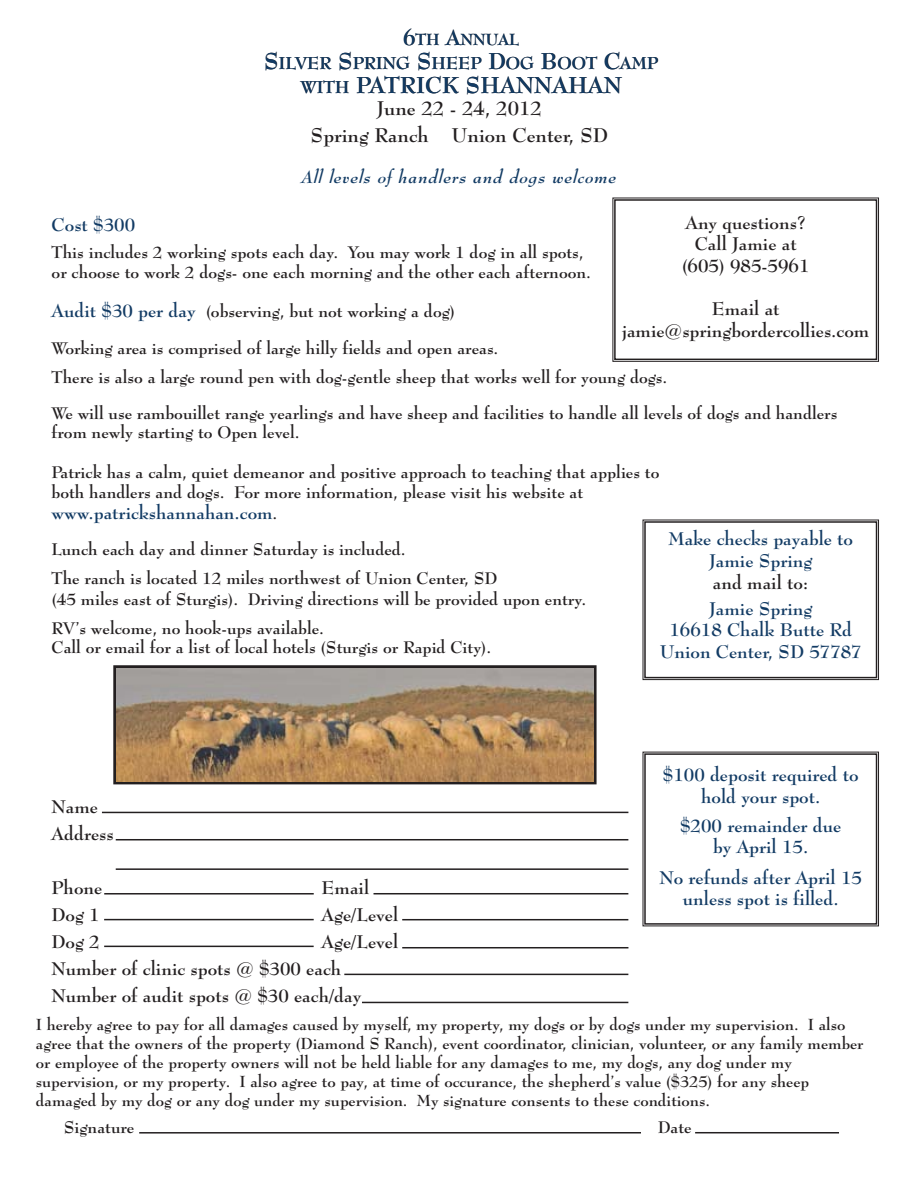
<style>
.page{position:relative;width:918px;height:1188px;background:#fff}
.page>*{position:absolute;margin:0;border:0;box-sizing:border-box;transform-origin:0 0}
.t1{font:700 22.5px "Bernhard Modern BT";letter-spacing:.01em;color:#123b64}
.t2{font:700 19.5px/27px "Bernhard Modern BT";color:#231f20;text-align:center}
.t3{font:700 18px/21.6px "Bernhard Modern BT";color:#123b64;text-align:center}
.t4{font:700 18px/21.6px "Bernhard Modern BT";color:#231f20;text-align:center}
.t5{font:italic 700 17.25px "Bernhard Modern BT";letter-spacing:.05em;color:#123b64}
.t6{font:700 16.8px "Bernhard Modern BT";color:#123b64}
.t7{font:700 16.5px/19.8px "Bernhard Modern BT";color:#231f20}
.t8{font:700 15.75px/18.9px "Bernhard Modern BT";color:#231f20}
.t9{font:700 15.75px "Bernhard Modern BT";color:#123b64}
.s1{font-size:21px}
.s2{font-size:22.5px}
.s3{font-size:16.8px}
.s4{font-size:18px;color:#123b64}
.s5{font-size:16.5px;color:#231f20}
</style>
<div class="page">
<div style="left:643px;top:752px;width:236px;height:174px;border:1px solid #231f20"></div>
<div style="left:644px;top:753px;width:233px;height:172px;border:2px solid #231f20"></div>
<div style="left:613px;top:198px;width:266px;height:164px;border:1px solid #231f20"></div>
<div style="left:614px;top:199px;width:263px;height:161px;border:2px solid #231f20"></div>
<hr style="left:695px;top:1132px;width:144px;height:2px;background:#231f20">
<hr style="left:139px;top:1132px;width:502px;height:2px;background:#231f20">
<div style="left:643px;top:520px;width:236px;height:160px;border:1px solid #231f20"></div>
<div style="left:644px;top:521px;width:233px;height:157px;border:2px solid #231f20"></div>
<hr style="left:102px;top:812px;width:526px;height:1px;background:#231f20">
<hr style="left:116px;top:839px;width:512px;height:1px;background:#231f20">
<hr style="left:116px;top:868px;width:512px;height:2px;background:#231f20">
<hr style="left:104px;top:893px;width:210px;height:2px;background:#231f20">
<hr style="left:374px;top:893px;width:254px;height:1px;background:#231f20">
<hr style="left:104px;top:919px;width:210px;height:1px;background:#231f20">
<hr style="left:402px;top:919px;width:226px;height:1px;background:#231f20">
<hr style="left:104px;top:946px;width:210px;height:1px;background:#231f20">
<hr style="left:402px;top:947px;width:226px;height:1px;background:#231f20">
<hr style="left:344px;top:974px;width:284px;height:1px;background:#231f20">
<hr style="left:362px;top:1002px;width:266px;height:1px;background:#231f20">
<div style="left:113px;top:665px;width:484px;height:119px;border:3px solid #231f20"></div>
<img style="left:116px;top:668px;width:478px;height:113px">
<p class="t9" style="left:403px;top:32px;width:117px"><span class="s1">6</span>TH <span class="s1">A</span>NNUAL</p>
<p class="t6" style="left:264px;top:55px;width:396px"><span class="s2">S</span>ILVER <span class="s2">S</span>PRING <span class="s2">S</span>HEEP <span class="s2">D</span>OG <span class="s2">B</span>OOT <span class="s2">C</span>AMP</p>
<h1 class="t1" style="left:300px;top:74px;width:323px"><span class="s3">WITH</span> PATRICK SHANNAHAN</h1>
<p class="t2" style="left:311px;top:95px;width:299px">June 22 - 24, 2012<br>Spring Ranch Union Center, SD</p>
<p class="t5" style="left:302px;top:168px;width:316px">All levels of handlers and dogs welcome</p>
<p class="t3" style="left:52px;top:214px;width:85px">Cost $300</p>
<p class="t7" style="left:52px;top:243px;width:541px">This includes 2 working spots each day. You may work 1 dog in all spots, or choose to work 2 dogs- one each morning and the other each afternoon.</p>
<p class="t7" style="left:52px;top:302px;width:405px"><span class="s4">Audit $30 per day</span> (observing, but not working a dog)</p>
<p class="t7" style="left:52px;top:334px;width:617px;line-height:28.8px">Working area is comprised of large hilly fields and open areas.<br>There is also a large round pen with dog-gentle sheep that works well for young dogs.</p>
<p class="t7" style="left:52px;top:404px;width:787px">We will use rambouillet range yearlings and have sheep and facilities to handle all levels of dogs and handlers from newly starting to Open level.</p>
<p class="t7" style="left:52px;top:463px;width:609px">Patrick has a calm, quiet demeanor and positive approach to teaching that applies to both handlers and dogs. For more information, please visit his website at</p>
<p class="t3" style="left:52px;top:502px;width:227px">www.patrickshannahan.com<span class="s5">.</span></p>
<p class="t7" style="left:52px;top:536px;width:447px;line-height:28.8px">Lunch each day and dinner Saturday is included.<br>The ranch is located 12 miles northwest of Union Center, SD</p>
<p class="t7" style="left:52px;top:585px;width:536px;line-height:29.1px">(45 miles east of Sturgis). Driving directions will be provided upon entry.<br>RV’s welcome, no hook-ups available.</p>
<p class="t7" style="left:52px;top:638px;width:441px">Call or email for a list of local hotels (Sturgis or Rapid City).</p>
<p class="t4" style="left:682px;top:212px;width:129px">Any questions?<br>Call Jamie at (605) 985-5961</p>
<p class="t4" style="left:622px;top:299px;width:249px">Email at jamie@springbordercollies.com</p>
<p class="t3" style="left:668px;top:529px;width:186px">Make checks payable to<br>Jamie Spring</p>
<p class="t4" style="left:713px;top:572px;width:97px">and mail to:</p>
<p class="t3" style="left:660px;top:598px;width:204px">Jamie Spring<br>16618 Chalk Butte Rd<br>Union Center, SD 57787</p>
<p class="t4" style="left:52px;top:794px;width:64px;line-height:27px;text-align:left">Name<br>Address</p>
<p class="t4" style="left:52px;top:878px;width:52px">Phone</p>
<p class="t4" style="left:322px;top:878px;width:49px">Email</p>
<p class="t4" style="left:52px;top:905px;width:50px">Dog 1</p>
<p class="t4" style="left:322px;top:905px;width:78px">Age/Level</p>
<p class="t4" style="left:52px;top:932px;width:50px">Dog 2</p>
<p class="t4" style="left:52px;top:929px;width:348px;line-height:27px;text-align:left;text-indent:270px">Age/Level<br>Number of clinic spots @ $300 each<br>Number of audit spots @ $30 each/day</p>
<p class="t3" style="left:663px;top:765px;width:197px">$100 deposit required to hold your spot.</p>
<p class="t3" style="left:680px;top:815px;width:163px">$200 remainder due by April 15.</p>
<p class="t3" style="left:659px;top:867px;width:204px">No refunds after April 15 unless spot is filled.</p>
<p class="t8" style="left:36px;top:1016px;width:829px">I hereby agree to pay for all damages caused by myself, my property, my dogs or by dogs under my supervision. I also agree that the owners of the property (Diamond S Ranch), event coordinator, clinician, volunteer, or any family member or employee of the property owners will not be held liable for any damages to me, my dogs, any dog under my supervision, or my property. I also agree to pay, at time of occurance, the shepherd’s value ($325) for any sheep damaged by my dog or any dog under my supervision. My signature consents to these conditions.</p>
<p class="t7" style="left:64px;top:1118px;width:72px">Signature</p>
<p class="t7" style="left:658px;top:1118px;width:35px">Date</p>
</div>
